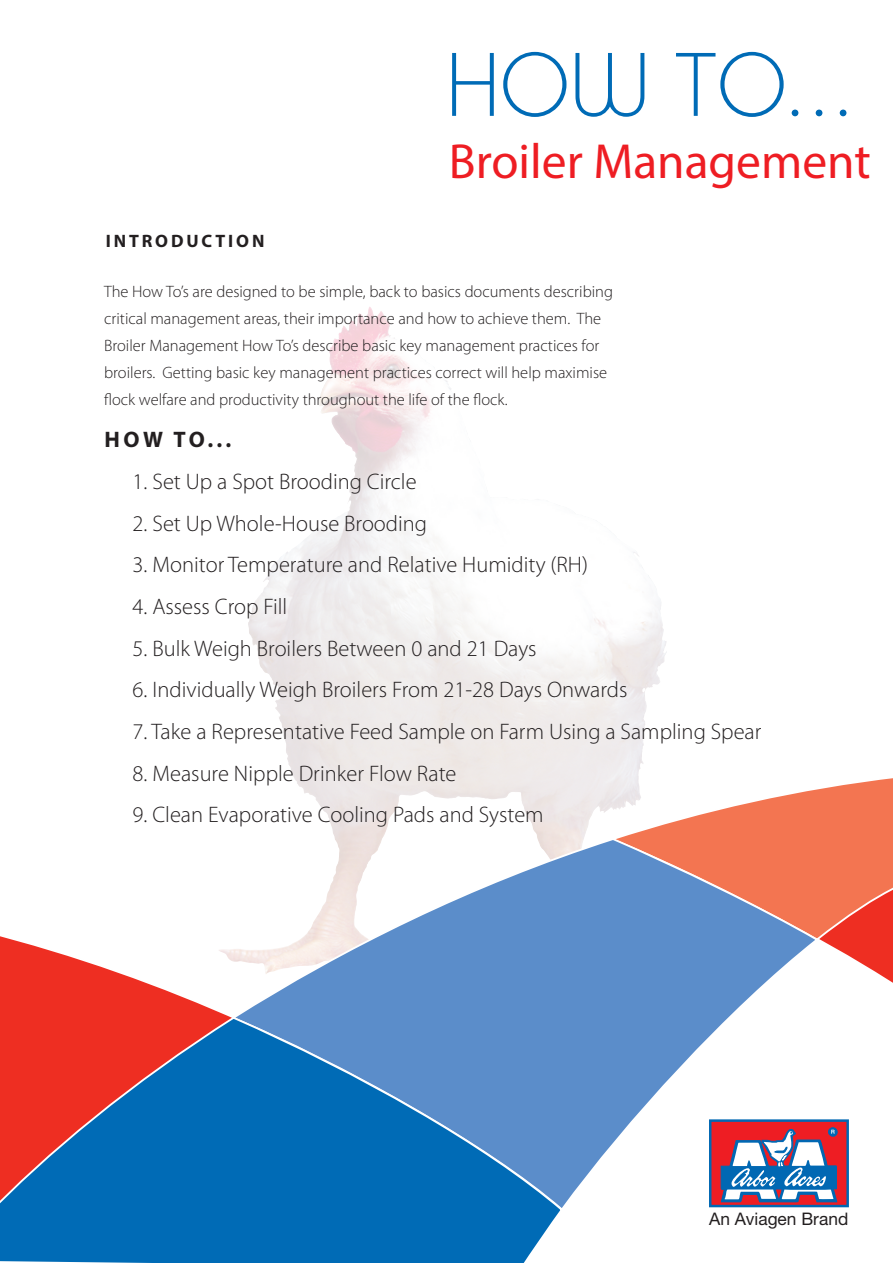
<style>
.page{position:relative;width:893px;height:1263px;background:#fff}
.page>*{position:absolute;margin:0;border:0;box-sizing:border-box;transform-origin:0 0}
.t1{font:49.5px "Myriad Pro";color:#ee1d23}
.t2{font:300 22.5px "Myriad Pro";color:#231f20}
.t3{font:700 22.5px "Myriad Pro";color:#231f20}
.t4{font:700 18px "Myriad Pro";letter-spacing:.16em;color:#231f20}
.t5{font:17.4px "Helvetica Neue LT Com";color:#231f20}
.t6{font:300 16.5px/27px "Myriad Pro";color:#231f20}
</style>
<div class="page">
<img style="left:319px;top:313px;width:49px;height:198px">
<svg style="left:452px;top:52px;width:394px;height:65px"></svg>
<svg style="left:0;top:936px;width:229px;height:80px"></svg>
<svg style="left:824px;top:942px;width:69px;height:41px"></svg>
<svg style="left:607px;top:774px;width:286px;height:168px;fill:#f37551"></svg>
<svg style="left:229px;top:837px;width:591px;height:368px"></svg>
<svg style="left:0;top:1016px;width:564px;height:247px;background:#3a6ca6"></svg>
<div style="left:710px;top:1120px;width:138px;height:86px;background:#ee1d23"></div>
<div style="left:709px;top:1119px;width:140px;height:88px;border:2px solid #0168b3"></div>
<div style="left:828px;top:1127px;width:9px;height:9px;border:1px solid #0168b3;border-radius:4px"></div>
<svg style="left:721px;top:1129px;width:116px;height:73px"></svg>
<p class="t4" style="left:106px;top:229px;width:160px">INTRODUCTION</p>
<p class="t1" style="left:449px;top:131px;width:423px">Broiler Management</p>
<p class="t6" style="left:104px;top:278px;width:510px">The How To’s are designed to be simple, back to basics documents describing critical management areas, their importance and how to achieve them. The Broiler Management How To’s describe basic key management practices for broilers. Getting basic key management practices correct will help maximise flock welfare and productivity throughout the life of the flock.</p>
<p class="t3" style="left:104px;top:425px;width:128px">HOW TO...</p>
<p class="t2" style="left:133px;top:468px;width:285px">1. Set Up a Spot Brooding Circle</p>
<p class="t2" style="left:133px;top:509px;width:296px">2. Set Up Whole-House Brooding</p>
<p class="t2" style="left:133px;top:551px;width:457px">3. Monitor Temperature and Relative Humidity (RH)</p>
<p class="t2" style="left:133px;top:593px;width:156px">4. Assess Crop Fill</p>
<p class="t2" style="left:133px;top:635px;width:405px">5. Bulk Weigh Broilers Between 0 and 21 Days</p>
<p class="t2" style="left:133px;top:676px;width:496px">6. Individually Weigh Broilers From 21-28 Days Onwards</p>
<p class="t2" style="left:133px;top:718px;width:630px">7. Take a Representative Feed Sample on Farm Using a Sampling Spear</p>
<p class="t2" style="left:133px;top:760px;width:325px">8. Measure Nipple Drinker Flow Rate</p>
<p class="t2" style="left:133px;top:801px;width:413px">9. Clean Evaporative Cooling Pads and System</p>
<p class="t5" style="left:709px;top:1208px;width:140px">An Aviagen Brand</p>
</div>
